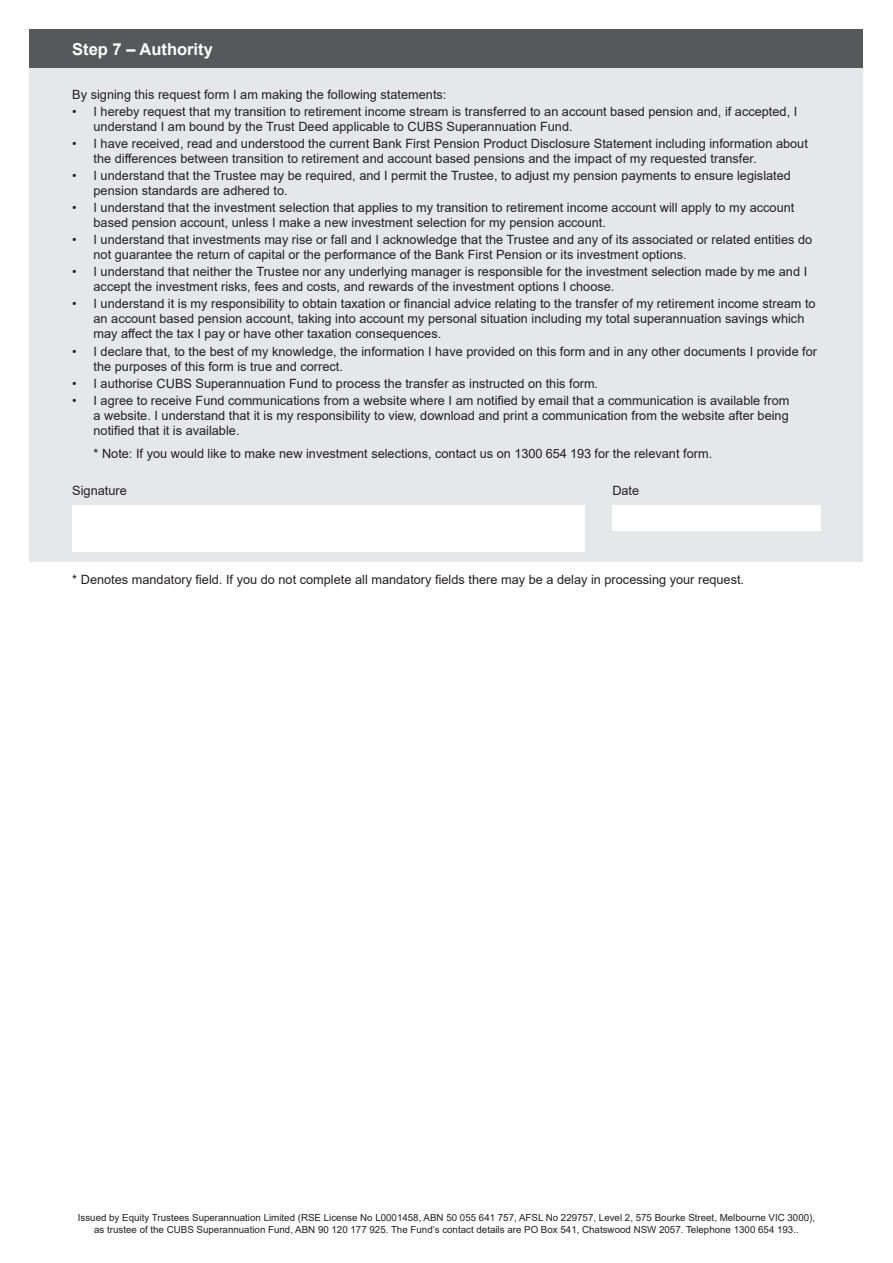
<style>
.page{position:relative;width:893px;height:1263px;background:#fff}
.page>*{position:absolute;margin:0;border:0;box-sizing:border-box;transform-origin:0 0}
.Heading_2_Reverse{font:700 16.5px "Arial";color:#fff}
.t1{font:12.75px/15px "Arial";color:#231f20}
.t2{font:9.75px/12px "Arial";color:#231f20;text-align:center}
</style>
<div class="page">
<div style="left:30px;top:68px;width:833px;height:493px;background:#e6e7e9"></div>
<div style="left:30px;top:30px;width:833px;height:38px;background:#57585a"></div>
<div style="left:72px;top:505px;width:513px;height:47px;background:#fff"></div>
<div style="left:612px;top:506px;width:209px;height:25px;background:#fff"></div>
<p class="Heading_2_Reverse" style="left:72px;top:37px;width:142px">Step 7 – Authority</p>
<p class="t1" style="left:72px;top:87px;width:376px">By signing this request form I am making the following statements:</p>
<p class="t1" style="left:94px;top:104px;width:705px;text-indent:-21px">• I hereby request that my transition to retirement income stream is transferred to an account based pension and, if accepted, I understand I am bound by the Trust Deed applicable to CUBS Superannuation Fund.</p>
<p class="t1" style="left:94px;top:136px;width:716px;text-indent:-21px">• I have received, read and understood the current Bank First Pension Product Disclosure Statement including information about the differences between transition to retirement and account based pensions and the impact of my requested transfer.</p>
<p class="t1" style="left:94px;top:168px;width:699px;text-indent:-21px">• I understand that the Trustee may be required, and I permit the Trustee, to adjust my pension payments to ensure legislated pension standards are adhered to.</p>
<p class="t1" style="left:94px;top:200px;width:702px;text-indent:-21px">• I understand that the investment selection that applies to my transition to retirement income account will apply to my account based pension account, unless I make a new investment selection for my pension account.</p>
<p class="t1" style="left:94px;top:232px;width:720px;text-indent:-21px">• I understand that investments may rise or fall and I acknowledge that the Trustee and any of its associated or related entities do not guarantee the return of capital or the performance of the Bank First Pension or its investment options.</p>
<p class="t1" style="left:94px;top:264px;width:715px;text-indent:-21px">• I understand that neither the Trustee nor any underlying manager is responsible for the investment selection made by me and I accept the investment risks, fees and costs, and rewards of the investment options I choose.</p>
<p class="t1" style="left:94px;top:296px;width:724px;text-indent:-21px">• I understand it is my responsibility to obtain taxation or financial advice relating to the transfer of my retirement income stream to an account based pension account, taking into account my personal situation including my total superannuation savings which may affect the tax I pay or have other taxation consequences.</p>
<p class="t1" style="left:94px;top:344px;width:725px;text-indent:-21px">• I declare that, to the best of my knowledge, the information I have provided on this form and in any other documents I provide for the purposes of this form is true and correct.</p>
<p class="t1" style="left:72px;top:376px;width:527px">• I authorise CUBS Superannuation Fund to process the transfer as instructed on this form.</p>
<p class="t1" style="left:94px;top:393px;width:697px;text-align:justify;text-indent:-21px">• I agree to receive Fund communications from a website where I am notified by email that a communication is available from a website. I understand that it is my responsibility to view, download and print a communication from the website after being notified that it is available.</p>
<p class="t1" style="left:94px;top:446px;width:620px">* Note: If you would like to make new investment selections, contact us on 1300 654 193 for the relevant form.</p>
<p class="t1" style="left:72px;top:483px;width:56px">Signature</p>
<p class="t1" style="left:612px;top:483px;width:28px">Date</p>
<p class="t1" style="left:72px;top:572px;width:673px">* Denotes mandatory field. If you do not complete all mandatory fields there may be a delay in processing your request.</p>
<p class="t2" style="left:78px;top:1212px;width:739px">Issued by Equity Trustees Superannuation Limited (RSE License No L0001458, ABN 50 055 641 757, AFSL No 229757, Level 2, 575 Bourke Street, Melbourne VIC 3000), as trustee of the CUBS Superannuation Fund, ABN 90 120 177 925. The Fund’s contact details are PO Box 541, Chatswood NSW 2057. Telephone 1300 654 193..</p>
</div>
